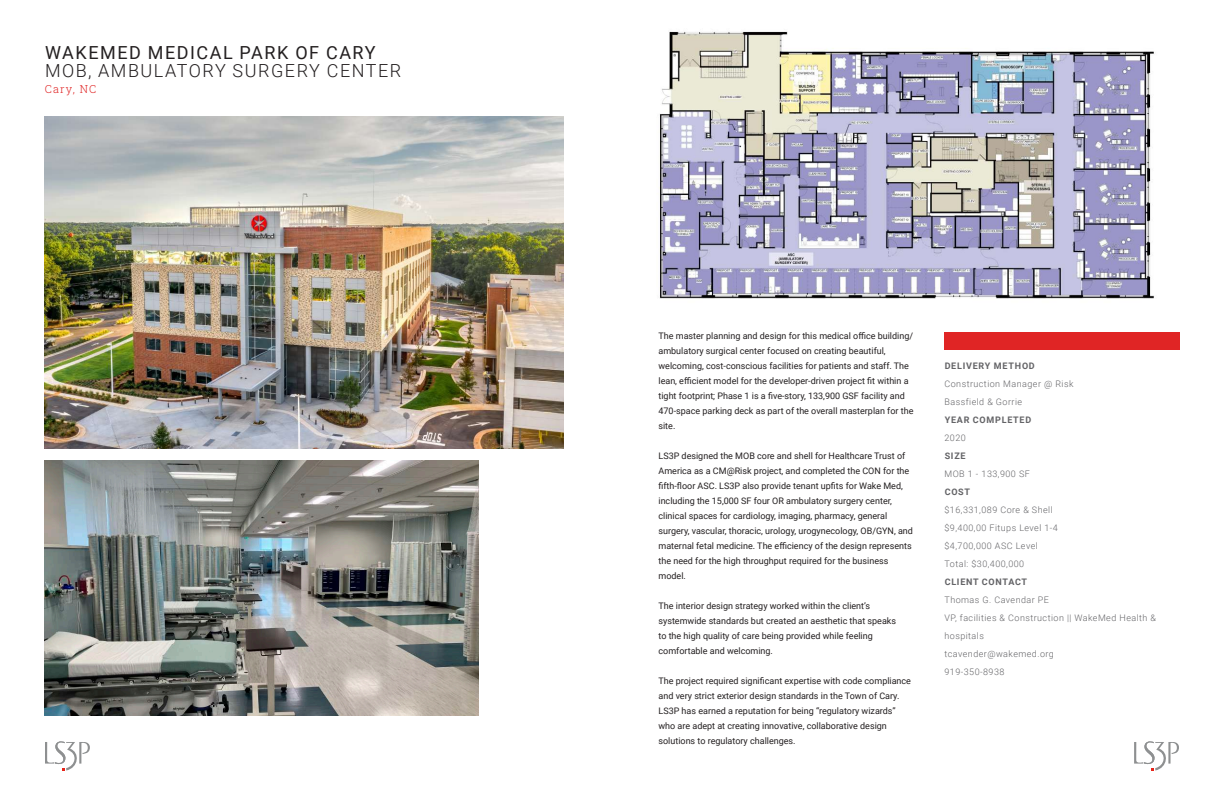
<style>
.page{position:relative;width:1224px;height:792px;background:#fff}
.page>*{position:absolute;margin:0;border:0;box-sizing:border-box;transform-origin:0 0}
.t1{font:300 18px "Roboto";letter-spacing:.085em;color:#231f20}
.t2{font:18px "Roboto";letter-spacing:.085em;color:#231f20}
.t3{font:300 11px "Roboto Slab";letter-spacing:.1em;color:#e02525}
.t4{font:9px/15px "Roboto";color:#231f20}
.t5{font:300 9px/18px "Roboto";letter-spacing:.05em;color:#636366}
.t6{font:700 9px "Roboto";letter-spacing:.085em;color:#636366}
</style>
<div class="page">
<img style="left:659px;top:31px;width:495px;height:268px">
<img style="left:45px;top:117px;width:519px;height:332px">
<img style="left:45px;top:460px;width:434px;height:256px">
<svg style="left:45px;top:741px;width:45px;height:30px"></svg>
<svg style="left:1134px;top:741px;width:45px;height:30px"></svg>
<div style="left:945px;top:332px;width:235px;height:18px;background:#e02525"></div>
<h1 class="t2" style="left:45px;top:39px;width:332px">WAKEMED MEDICAL PARK OF CARY</h1>
<h1 class="t1" style="left:45px;top:57px;width:358px">MOB, AMBULATORY SURGERY CENTER</h1>
<p class="t3" style="left:45px;top:81px;width:53px">Cary, NC</p>
<p class="t4" style="left:659px;top:328px;width:256px">The master planning and design for this medical office building/ ambulatory surgical center focused on creating beautiful, welcoming, cost-conscious facilities for patients and staff. The lean, efficient model for the developer-driven project fit within a tight footprint; Phase 1 is a five-story, 133,900 GSF facility and 470-space parking deck as part of the overall masterplan for the site.</p>
<p class="t4" style="left:659px;top:448px;width:256px">LS3P designed the MOB core and shell for Healthcare Trust of America as a CM@Risk project, and completed the CON for the fifth-floor ASC. LS3P also provide tenant upfits for Wake Med, including the 15,000 SF four OR ambulatory surgery center, clinical spaces for cardiology, imaging, pharmacy, general surgery, vascular, thoracic, urology, urogynecology, OB/GYN, and maternal fetal medicine. The efficiency of the design represents the need for the high throughput required for the business model.</p>
<p class="t4" style="left:659px;top:598px;width:239px">The interior design strategy worked within the client’s systemwide standards but created an aesthetic that speaks to the high quality of care being provided while feeling comfortable and welcoming.</p>
<p class="t4" style="left:659px;top:673px;width:254px">The project required significant expertise with code compliance and very strict exterior design standards in the Town of Cary.<br>LS3P has earned a reputation for being “regulatory wizards” who are adept at creating innovative, collaborative design solutions to regulatory challenges.</p>
<p class="t6" style="left:945px;top:360px;width:92px">DELIVERY METHOD</p>
<p class="t5" style="left:945px;top:375px;width:130px">Construction Manager @ Risk<br>Bassfield &amp; Gorrie</p>
<p class="t6" style="left:945px;top:414px;width:88px">YEAR COMPLETED</p>
<p class="t5" style="left:945px;top:429px;width:23px">2020</p>
<p class="t6" style="left:945px;top:450px;width:22px">SIZE</p>
<p class="t5" style="left:945px;top:465px;width:87px">MOB 1 - 133,900 SF</p>
<p class="t6" style="left:945px;top:486px;width:27px">COST</p>
<p class="t5" style="left:945px;top:501px;width:115px">$16,331,089 Core &amp; Shell $9,400,00 Fitups Level 1-4 $4,700,000 ASC Level<br>Total: $30,400,000</p>
<p class="t6" style="left:945px;top:576px;width:84px">CLIENT CONTACT</p>
<p class="t5" style="left:945px;top:591px;width:213px">Thomas G. Cavendar PE<br>VP, facilities &amp; Construction || WakeMed Health &amp; hospitals<br>tcavender@wakemed.org<br>919-350-8938</p>
</div>
